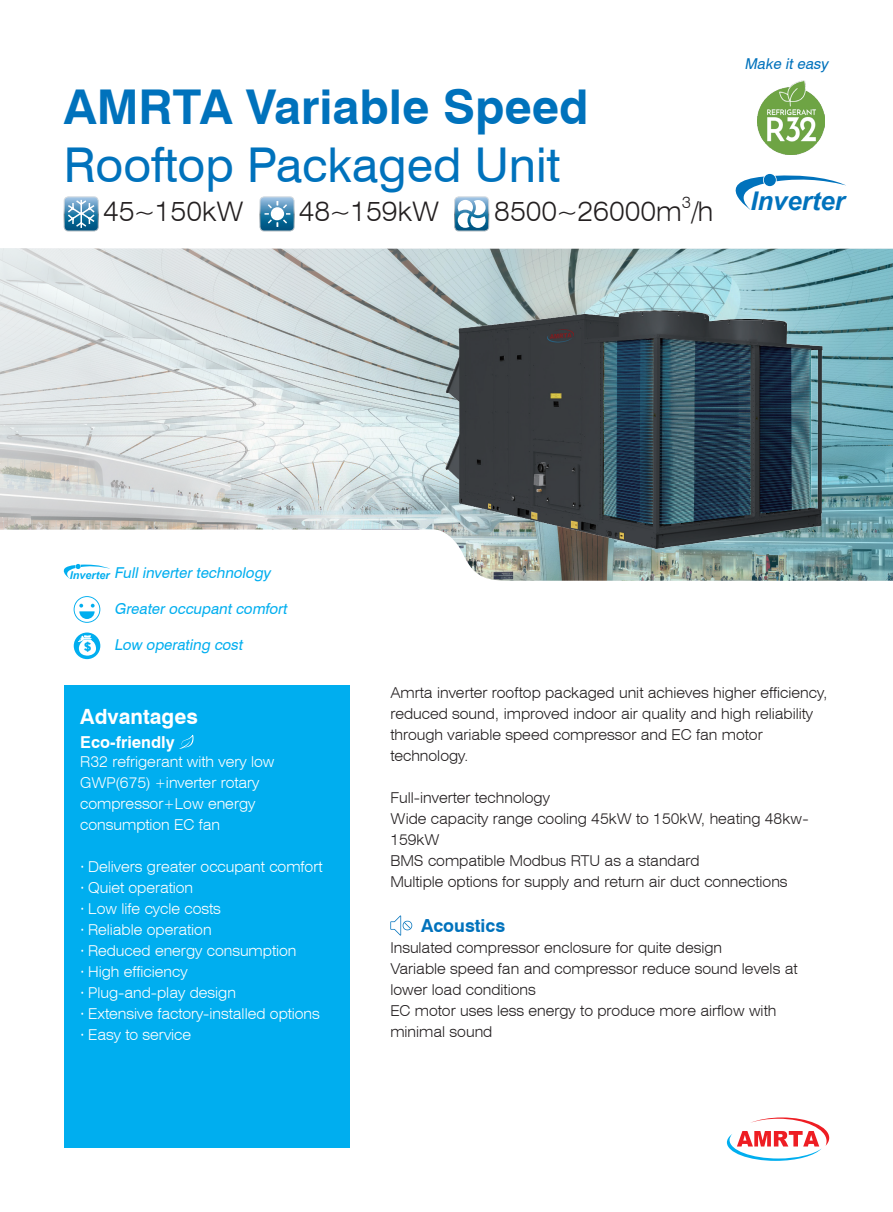
<style>
.page{position:relative;width:893px;height:1212px;background:#fff}
.page>*{position:absolute;margin:0;border:0;box-sizing:border-box;transform-origin:0 0}
.t1{font:48px "Swiss 721 BT";color:#0072bc}
.t2{font:700 48px "Swiss 721 BT";color:#0072bc}
.t3{font:300 expanded 27px "Swiss 721 BT";color:#231f20;scale:.9 1}
.t4{font:italic 700 25.8px "Arial";color:#0072bc}
.t5{font:700 21px "Swiss 721 BT";color:#fff}
.t6{font:700 18px "Swiss 721 BT";color:#0072bc}
.t7{font:700 16.5px "Swiss 721 BT";color:#fff}
.t8{font:300 expanded 15.75px "Swiss 721 BT";color:#231f20;scale:.9 1}
.t9{font:300 expanded 15px/21px "Swiss 721 BT";color:#231f20;scale:.9 1}
.t10{font:300 expanded 15px/21px "Swiss 721 BT";color:#fff;scale:.9 1}
.t11{font:italic 15px "Swiss 721 BT";color:#00aeef}
.t12{font:italic 15px "Swiss 721 BT";color:#0072bc}
.t13{font:700 12.3px "Montserrat";color:#00aeef}
.s1{font-family:"Arial";font-weight:700;font-size:10.8px}
.s2{font-family:"Times New Roman";font-weight:700;font-stretch:normal}
</style>
<div class="page">
<svg style="left:0;top:249px;width:893px;height:332px;background:#cad7d9"></svg>
<svg style="left:727px;top:1117px;width:102px;height:44px"></svg>
<img style="left:429px;top:293px;width:411px;height:272px">
<svg style="left:735px;top:173px;width:111px;height:37px"></svg>
<div style="left:764px;top:174px;width:12px;height:12px;background:#0072bc;border-radius:50%"></div>
<img style="left:758px;top:81px;width:66px;height:73px">
<div style="left:64px;top:685px;width:286px;height:463px;background:#00aeef"></div>
<svg style="left:179px;top:735px;width:14px;height:14px"></svg>
<svg style="left:390px;top:915px;width:22px;height:20px"></svg>
<div style="left:64px;top:196px;width:35px;height:35px;border:1px solid #fff;border-radius:4px"></div>
<svg style="left:64px;top:197px;width:34px;height:34px"></svg>
<div style="left:260px;top:196px;width:34px;height:35px;border:1px solid #fff;border-radius:4px"></div>
<svg style="left:260px;top:197px;width:34px;height:34px"></svg>
<div style="left:454px;top:196px;width:35px;height:35px;border:1px solid #fff;border-radius:4px"></div>
<svg style="left:455px;top:197px;width:34px;height:34px"></svg>
<svg style="left:53px;top:564px;width:57px;height:15px"></svg>
<svg style="left:74px;top:596px;width:26px;height:27px"></svg>
<div style="left:74px;top:632px;width:26px;height:27px;background:#00aeef;border-radius:50%"></div>
<svg style="left:78px;top:634px;width:18px;height:22px"></svg>
<p class="t12" style="left:744px;top:53px;width:89px">Make iteasy</p>
<h1 class="t2" style="left:64px;top:74px;width:527px">AMRTA Variable Speed</h1>
<h1 class="t1" style="left:64px;top:131px;width:498px">Rooftop Packaged Unit</h1>
<h2 class="t3" style="left:103px;top:196px;width:158px">45~150kW</h2>
<h2 class="t3" style="left:299px;top:196px;width:158px">48~159kW</h2>
<h2 class="t3" style="left:494px;top:196px;width:245px">8500~26000m /h</h2>
<p class="t8" style="left:682px;top:193px;width:12px">3</p>
<h3 class="t4" style="left:750px;top:184px;width:96px">Inverter</h3>
<p class="t11" style="left:70px;top:563px;width:206px"><span class="s1">In ve rte r</span> Fullinvertertechnology</p>
<p class="t11" style="left:114px;top:599px;width:177px">Greateroccupantcomfort</p>
<p class="t13" style="left:84px;top:639px;width:9px">$</p>
<p class="t11" style="left:114px;top:635px;width:133px">Low operating cost</p>
<h3 class="t5" style="left:80px;top:702px;width:119px">Advantages</h3>
<p class="t7" style="left:80px;top:730px;width:96px">Eco-friendly</p>
<p class="t10" style="left:80px;top:751px;width:217px">R32 refrigerant with very low<br>GWP(675) +inverter rotary compressor+Low energy consumption EC fan</p>
<p class="t10" style="left:80px;top:856px;width:271px"><span class="s2">·</span> Delivers greater occupant comfort <span class="s2">·</span> Quiet operation<br><span class="s2">·</span> Low life cycle costs<br><span class="s2">·</span> Reliable operation<br><span class="s2">·</span> Reduced energy consumption<br><span class="s2">·</span> High efficiency<br><span class="s2">·</span> Plug-and-play design<br><span class="s2">·</span> Extensive factory-installed options <span class="s2">·</span> Easy to service</p>
<p class="t9" style="left:390px;top:682px;width:487px">Amrta inverter rooftop packaged unit achieves higher efficiency, reduced sound, improved indoor air quality and high reliability through variable speed compressor and EC fan motor technology.</p>
<p class="t9" style="left:390px;top:787px;width:466px">Full-inverter technology<br>Wide capacity range cooling 45kW to 150kW, heating 48kw-159kW<br>BMS compatible Modbus RTU as a standard<br>Multiple options for supply and return air duct connections</p>
<p class="t6" style="left:421px;top:913px;width:86px">Acoustics</p>
<p class="t9" style="left:390px;top:937px;width:454px">Insulated compressor enclosure for quite design<br>Variable speed fan and compressor reduce sound levels at lower load conditions<br>EC motor uses less energy to produce more airflow with minimal sound</p>
</div>
